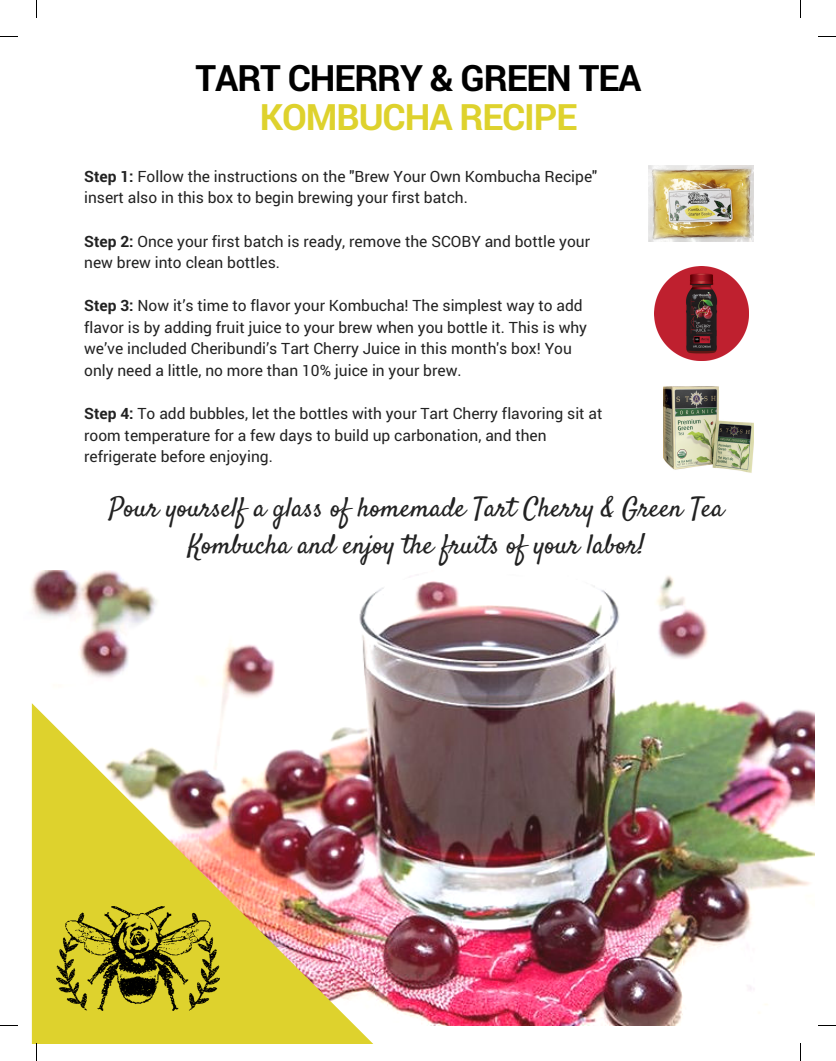
<style>
.page{position:relative;width:836px;height:1061px;background:#fff}
.page>*{position:absolute;margin:0;border:0;box-sizing:border-box;transform-origin:0 0}
.t1{font:700 36.38px "Roboto";letter-spacing:-.03em;color:#000}
.t2{font:700 36.38px "Roboto";letter-spacing:-.03em;color:#ded22d}
.t3{font:27.25px/37.5px "Satisfy";color:#222;text-align:center}
.t4{font:15.62px/21.5px "Roboto";color:#222}
.s1{font-weight:700}
</style>
<div class="page">
<img style="left:30px;top:570px;width:785px;height:456px">
<img style="left:32px;top:703px;width:510px;height:340px">
<img style="left:56px;top:907px;width:163px;height:104px">
<img style="left:664px;top:386px;width:90px;height:87px">
<img style="left:649px;top:165px;width:105px;height:77px">
<img style="left:654px;top:266px;width:94px;height:94px">
<svg style="left:36px;top:0;width:1px;height:18px"></svg>
<svg style="left:0;top:36px;width:18px;height:1px"></svg>
<svg style="left:800px;top:0;width:1px;height:18px"></svg>
<svg style="left:818px;top:36px;width:18px;height:1px"></svg>
<svg style="left:800px;top:1043px;width:1px;height:18px"></svg>
<svg style="left:818px;top:1025px;width:18px;height:1px"></svg>
<svg style="left:36px;top:1043px;width:1px;height:18px"></svg>
<svg style="left:0;top:1025px;width:18px;height:1px"></svg>
<h1 class="t1" style="left:196px;top:52px;width:447px">TART CHERRY &amp; GREEN TEA</h1>
<h1 class="t2" style="left:260px;top:92px;width:319px">KOMBUCHA RECIPE</h1>
<p class="t4" style="left:84px;top:165px;width:515px"><span class="s1">Step 1:</span> Follow the instructions on the "Brew Your Own Kombucha Recipe" insert also in this box to begin brewing your first batch.</p>
<p class="t4" style="left:84px;top:230px;width:507px"><span class="s1">Step 2:</span> Once your first batch is ready, remove the SCOBY and bottle your new brew into clean bottles.</p>
<p class="t4" style="left:84px;top:294px;width:504px"><span class="s1">Step 3:</span> Now it’s time to flavor your Kombucha! The simplest way to add flavor is by adding fruit juice to your brew when you bottle it. This is why we’ve included Cheribundi’s Tart Cherry Juice in this month's box! You only need a little, no more than 10% juice in your brew.</p>
<p class="t4" style="left:84px;top:402px;width:520px"><span class="s1">Step 4:</span> To add bubbles, let the bottles with your Tart Cherry flavoring sit at room temperature for a few days to build up carbonation, and then refrigerate before enjoying.</p>
<h2 class="t3" style="left:109px;top:491px;width:616px">Pour yourself a glass of homemade Tart Cherry &amp; Green Tea<br>Kombucha and enjoy the fruits of your labor!</h2>
</div>
